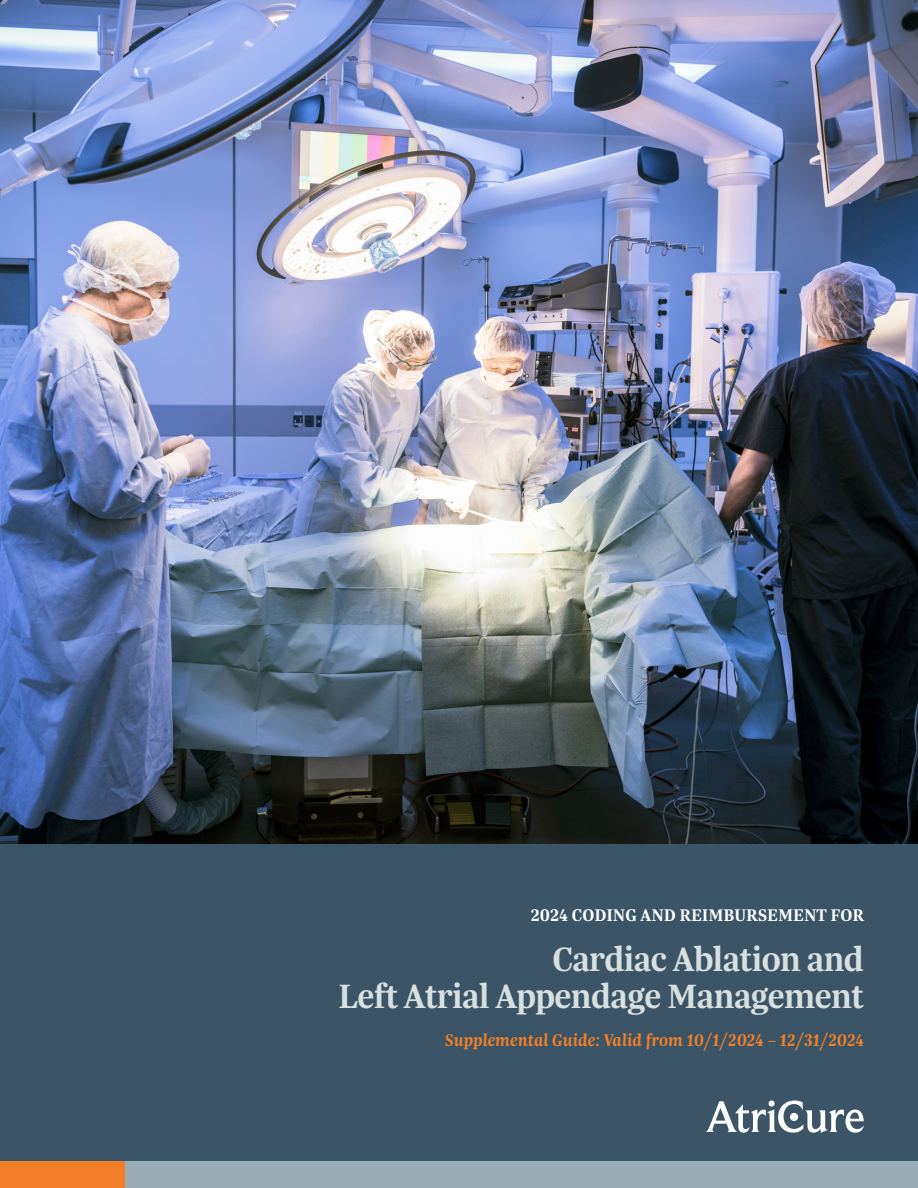
<style>
.page{position:relative;width:918px;height:1188px;background:#fff}
.page>*{position:absolute;margin:0;border:0;box-sizing:border-box;transform-origin:0 0}
.t1{font:600 36px/37.2px "Trola";letter-spacing:-.02em;color:#d9dfdf;text-align:right}
.t2{font:italic 600 18px "Trola";color:#f47f2a}
.t3{font:600 18px "Trola";color:#fff}
</style>
<div class="page">
<img style="left:0;top:0;width:918px;height:844px">
<div style="left:0;top:844px;width:918px;height:344px;background:#3b5566"></div>
<div style="left:125px;top:1161px;width:793px;height:27px;background:#9badb7"></div>
<div style="left:0;top:1161px;width:125px;height:27px;background:#f47f2a"></div>
<svg style="left:706px;top:1101px;width:158px;height:32px"></svg>
<p class="t3" style="left:531px;top:903px;width:335px">2024 CODING AND REIMBURSEMENT FOR</p>
<p class="t1" style="left:338px;top:939px;width:527px">Cardiac Ablation and<br>Left Atrial Appendage Management</p>
<p class="t2" style="left:445px;top:1029px;width:421px">Supplemental Guide: Valid from 10/1/2024 – 12/31/2024</p>
</div>
